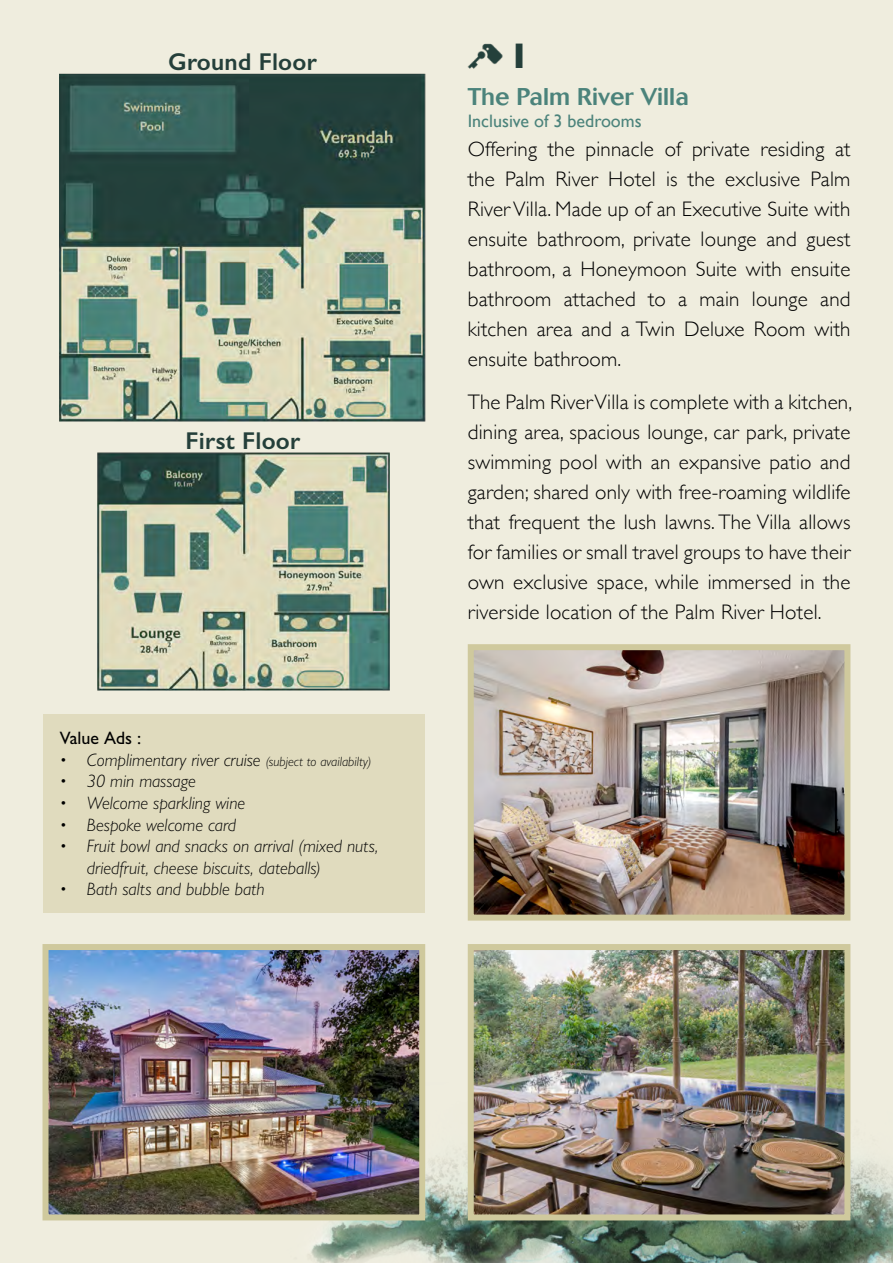
<style>
.page{position:relative;width:893px;height:1263px;background:#efedde}
.page>*{position:absolute;margin:0;border:0;box-sizing:border-box;transform-origin:0 0}
.t1{font:700 36.3px "Gill Sans";color:#243f3a}
.t2{font:600 24.45px "Gill Sans";letter-spacing:.01em;color:#243f3a}
.t3{font:500 24px "Cosmos";color:#4b837b}
.t4{font:300 21px/30px "Gill Sans";letter-spacing:.01em;color:#000;text-align:justify}
.t5{font:italic 300 18px/21.6px "Gill Sans Nova";color:#000}
.t6{font:18px "Gill Sans";color:#4b837b}
.t7{font:500 18px "Gill Sans Nova";color:#000}
.s1{font-size:13.5px}
</style>
<div class="page">
<img style="left:278px;top:1082px;width:615px;height:181px">
<img style="left:475px;top:951px;width:368px;height:262px">
<div style="left:468px;top:944px;width:382px;height:276px;border:6px solid #cfc99d"></div>
<img style="left:475px;top:651px;width:368px;height:262px">
<div style="left:468px;top:644px;width:382px;height:276px;border:6px solid #cfc99d"></div>
<img style="left:50px;top:951px;width:368px;height:262px">
<div style="left:43px;top:944px;width:382px;height:276px;border:6px solid #cfc99d"></div>
<div style="left:43px;top:714px;width:382px;height:198px;background:#e0dbbe"></div>
<img style="left:468px;top:43px;width:35px;height:26px">
<img style="left:59px;top:73px;width:366px;height:348px">
<img style="left:96px;top:453px;width:293px;height:237px">
<p class="t2" style="left:168px;top:47px;width:150px">Ground Floor</p>
<h1 class="t1" style="left:508px;top:27px;width:23px">1</h1>
<p class="t2" style="left:186px;top:426px;width:116px">First Floor</p>
<p class="t7" style="left:60px;top:727px;width:83px">Value Ads :</p>
<p class="t5" style="left:60px;top:748px;width:313px">• Complimentary river cruise <span class="s1">(subject to availabilty)</span></p>
<p class="t5" style="left:60px;top:770px;width:137px">• 30 min massage</p>
<p class="t5" style="left:60px;top:792px;width:187px">• Welcome sparkling wine</p>
<p class="t5" style="left:60px;top:813px;width:178px">• Bespoke welcome card</p>
<p class="t5" style="left:87px;top:835px;width:293px;text-indent:-27px">• Fruit bowl and snacks on arrival (mixed nuts, driedfruit, cheese biscuits, dateballs)</p>
<p class="t5" style="left:60px;top:878px;width:206px">• Bath salts and bubble bath</p>
<p class="t3" style="left:468px;top:83px;width:223px">The Palm River Villa</p>
<p class="t6" style="left:468px;top:110px;width:175px">Inclusive of 3 bedrooms</p>
<p class="t4" style="left:468px;top:134px;width:384px">Offering the pinnacle of private residing at the Palm River Hotel is the exclusive Palm River Villa. Made up of an Executive Suite with ensuite bathroom, private lounge and guest bathroom, a Honeymoon Suite with ensuite bathroom attached to a main lounge and kitchen area and a Twin Deluxe Room with ensuite bathroom.</p>
<p class="t4" style="left:468px;top:386px;width:386px">The Palm River Villa is complete with a kitchen, dining area, spacious lounge, car park, private swimming pool with an expansive patio and garden; shared only with free-roaming wildlife that frequent the lush lawns. The Villa allows for families or small travel groups to have their own exclusive space, while immersed in the riverside location of the Palm River Hotel.</p>
</div>
